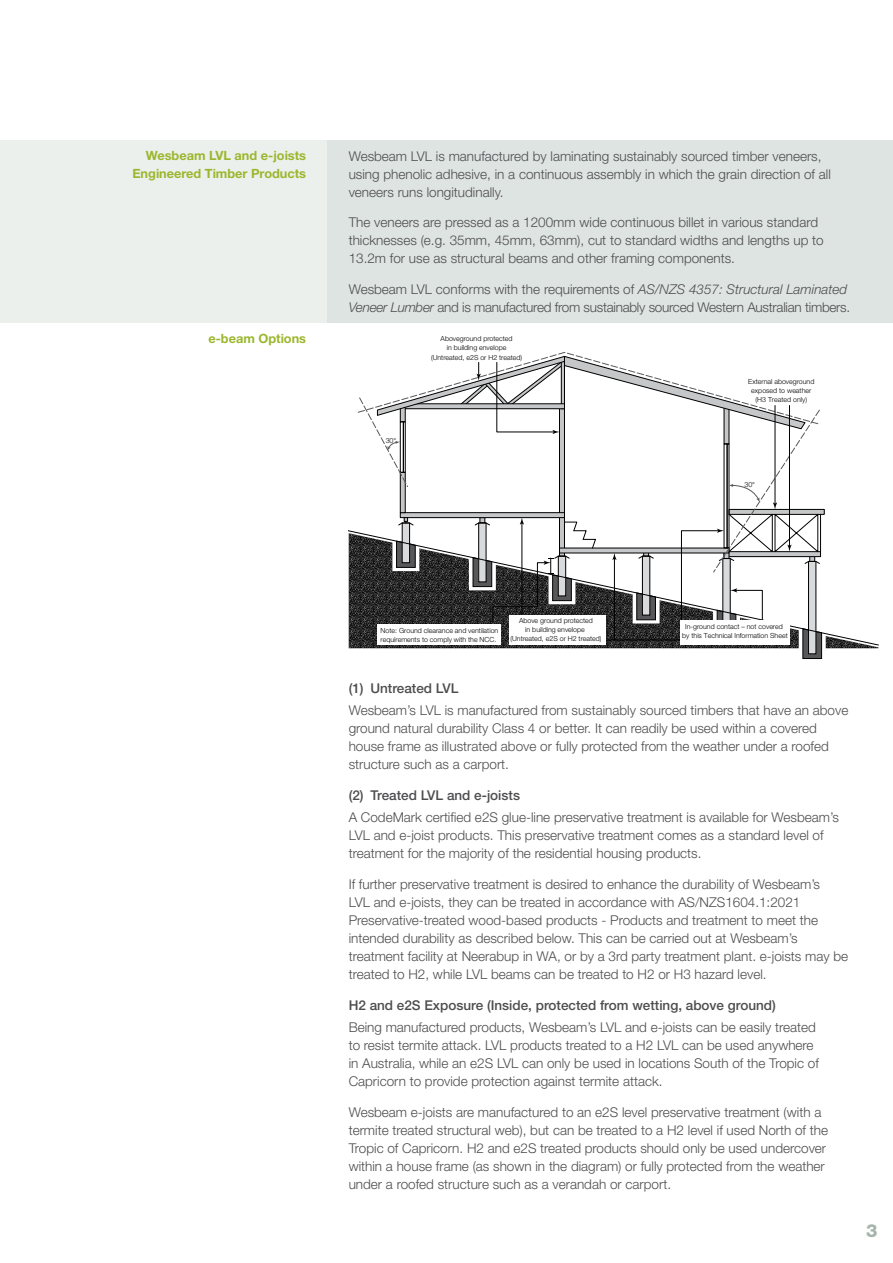
<style>
.page{position:relative;width:893px;height:1263px;background:#fff}
.page>*{position:absolute;margin:0;border:0;box-sizing:border-box;transform-origin:0 0}
.t1{font:800 18px "Helvetica Neue LT Std";color:#a5b4ac}
.t2{font:300 13.5px/18px "Helvetica Neue LT Std";color:#4d4d4f}
.t3{font:300 13.5px/18px "Helvetica Neue LT Std";letter-spacing:-.02em;color:#4d4d4f}
.t4{font:500 13.5px "Helvetica Neue LT Std";color:#4d4d4f}
.t5{font:700 12.75px/18px "Helvetica Neue LT Std";color:#9ab72d;text-align:right}
.t6{font:300 7.05px/9px "Helvetica Neue LT Std";color:#000;text-align:center}
.s1{font-style:italic}
</style>
<div class="page">
<div style="left:0;top:140px;width:327px;height:183px;background:#ecf0ed"></div>
<div style="left:327px;top:140px;width:566px;height:183px;background:#dee4e1"></div>
<svg style="left:349px;top:530px;width:530px;height:116px"></svg>
<svg style="left:357px;top:352px;width:469px;height:307px"></svg>
<div style="left:378px;top:625px;width:123px;height:20px;background:#fff"></div>
<div style="left:509px;top:615px;width:97px;height:30px;background:#fff"></div>
<div style="left:680px;top:620px;width:109px;height:25px;background:#fff"></div>
<p class="t5" style="left:132px;top:146px;width:175px">Wesbeam LVL and e-joists<br>Engineered Timber Products</p>
<p class="t2" style="left:349px;top:147px;width:484px">Wesbeam LVL is manufactured by laminating sustainably sourced timber veneers, using phenolic adhesive, in a continuous assembly in which the grain direction of all veneers runs longitudinally.</p>
<p class="t2" style="left:349px;top:213px;width:477px">The veneers are pressed as a 1200mm wide continuous billet in various standard thicknesses (e.g. 35mm, 45mm, 63mm), cut to standard widths and lengths up to<br>13.2m for use as structural beams and other framing components.</p>
<p class="t3" style="left:349px;top:280px;width:503px">Wesbeam LVL conforms with the requirements of <span class="s1">AS/NZS 4357: Structural Laminated<br>Veneer Lumber</span> and is manufactured from sustainably sourced Western Australian timbers.</p>
<p class="t5" style="left:208px;top:329px;width:99px">e-beam Options</p>
<p class="t6" style="left:431px;top:334px;width:93px">Aboveground protected<br>in building envelope (Untreated, e2S or H2 treated)</p>
<p class="t6" style="left:386px;top:436px;width:12px">30°</p>
<p class="t6" style="left:748px;top:377px;width:68px">External aboveground exposed to weather (H3 Treated only)</p>
<p class="t6" style="left:744px;top:480px;width:12px">30°</p>
<p class="t6" style="left:381px;top:625px;width:119px;text-align:left">Note: Ground clearance and ventilation requirements to comply with the NCC.</p>
<p class="t6" style="left:510px;top:616px;width:93px">Above ground protected<br>in building envelope (Untreated, e2S or H2 treated)</p>
<p class="t6" style="left:682px;top:622px;width:107px">In-ground contact – not covered by this Technical Information Sheet</p>
<p class="t4" style="left:349px;top:680px;width:111px">(1) Untreated LVL</p>
<p class="t2" style="left:349px;top:701px;width:501px">Wesbeam’s LVL is manufactured from sustainably sourced timbers that have an above ground natural durability Class 4 or better. It can readily be used within a covered house frame as illustrated above or fully protected from the weather under a roofed structure such as a carport.</p>
<p class="t4" style="left:349px;top:787px;width:173px">(2) Treated LVL and e-joists</p>
<p class="t2" style="left:349px;top:808px;width:492px">A CodeMark certified e2S glue-line preservative treatment is available for Wesbeam’s<br>LVL and e-joist products. This preservative treatment comes as a standard level of treatment for the majority of the residential housing products.</p>
<p class="t2" style="left:349px;top:875px;width:501px">If further preservative treatment is desired to enhance the durability of Wesbeam’s<br>LVL and e-joists, they can be treated in accordance with AS/NZS1604.1:2021<br>Preservative-treated wood-based products - Products and treatment to meet the intended durability as described below. This can be carried out at Wesbeam’s treatment facility at Neerabup in WA, or by a 3rd party treatment plant. e-joists may be treated to H2, while LVL beams can be treated to H2 or H3 hazard level.</p>
<p class="t4" style="left:349px;top:997px;width:429px">H2 and e2S Exposure (Inside, protected from wetting, above ground)</p>
<p class="t2" style="left:349px;top:1018px;width:472px">Being manufactured products, Wesbeam’s LVL and e-joists can be easily treated to resist termite attack. LVL products treated to a H2 LVL can be used anywhere in Australia, while an e2S LVL can only be used in locations South of the Tropic of Capricorn to provide protection against termite attack.</p>
<p class="t2" style="left:349px;top:1103px;width:481px">Wesbeam e-joists are manufactured to an e2S level preservative treatment (with a termite treated structural web), but can be treated to a H2 level if used North of the Tropic of Capricorn. H2 and e2S treated products should only be used undercover within a house frame (as shown in the diagram) or fully protected from the weather under a roofed structure such as a verandah or carport.</p>
<h1 class="t1" style="left:866px;top:1220px;width:13px">3</h1>
</div>
